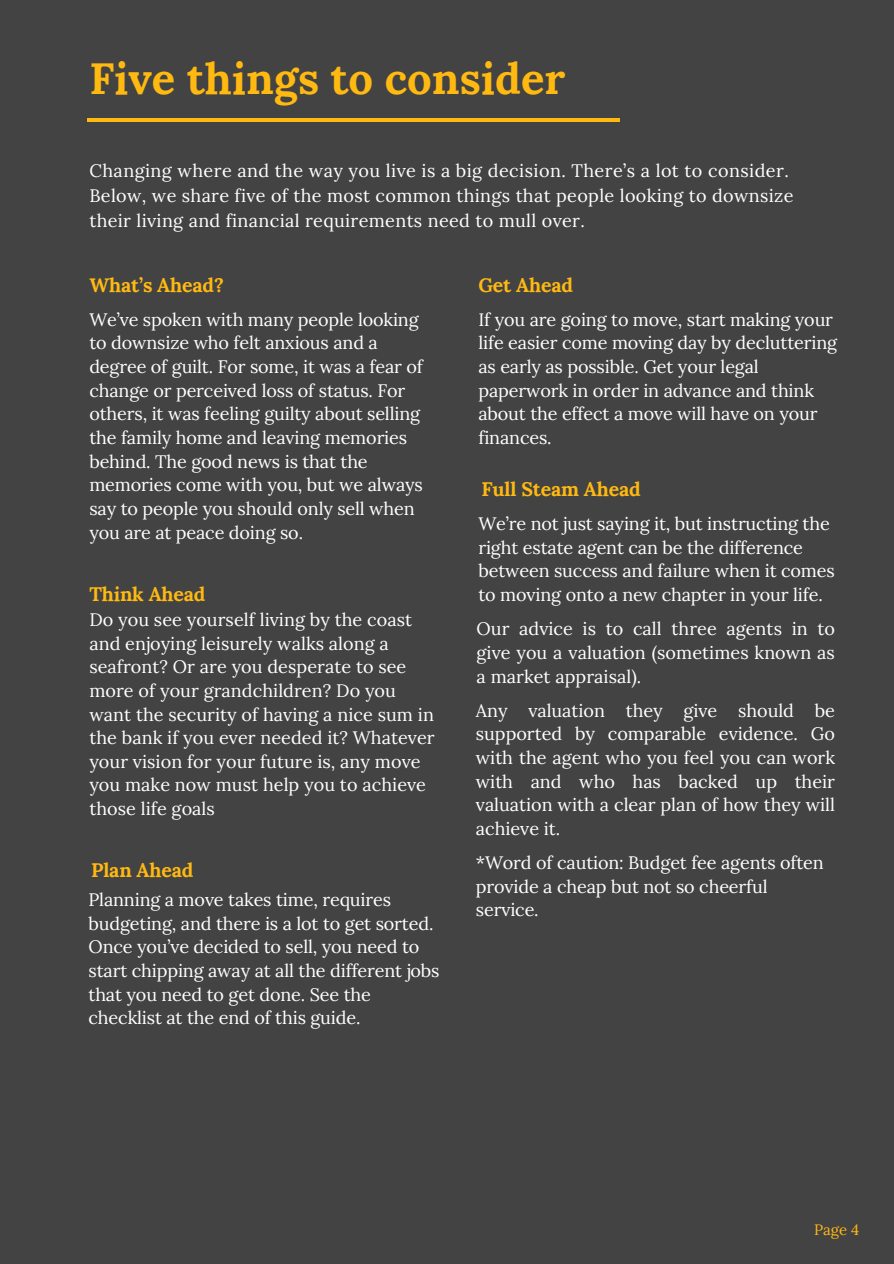
<style>
.page{position:relative;width:894px;height:1264px;background:#fff}
.page>*{position:absolute;margin:0;border:0;box-sizing:border-box;transform-origin:0 0}
.t1{font:700 43.5px "Lora";color:#ffb911}
.t2{font:700 19.5px "Lora";letter-spacing:-.01em;color:#ffb911}
.t3{font:18px/23.7px "Lora";letter-spacing:-.01em;color:#fff}
.t4{font:18px/24.8px "Lora";letter-spacing:.02em;color:#fff}
.t5{font:15px "Lora";color:#ffb911}
</style>
<div class="page">
<div style="left:0;top:0;width:893px;height:1263px;background:#434343"></div>
<hr style="left:88px;top:118px;width:531px;height:3px;background:#ffb911">
<h1 class="t1" style="left:89px;top:51px;width:477px">Five things to consider</h1>
<h3 class="t4" style="left:89px;top:158px;width:705px">Changing where and the way you live is a big decision. There’s a lot to consider.<br>Below, we share five of the most common things that people looking to downsize their living and financial requirements need to mull over.</h3>
<h2 class="t2" style="left:89px;top:272px;width:136px">What’s Ahead?</h2>
<h3 class="t2" style="left:478px;top:272px;width:96px">Get Ahead</h3>
<h3 class="t3" style="left:89px;top:307px;width:335px">We’ve spoken with many people looking to downsize who felt anxious and a degree of guilt. For some, it was a fear of change or perceived loss of status. For others, it was feeling guilty about selling the family home and leaving memories behind. The good news is that the memories come with you, but we always say to people you should only sell when you are at peace doing so.</h3>
<h2 class="t3" style="left:478px;top:307px;width:360px">If you are going to move, start making your life easier come moving day by decluttering as early as possible. Get your legal paperwork in order in advance and think about the effect a move will have on your finances.</h2>
<h3 class="t2" style="left:481px;top:477px;width:161px">Full Steam Ahead</h3>
<h3 class="t3" style="left:478px;top:511px;width:358px">We’re not just saying it, but instructing the right estate agent can be the difference between success and failure when it comes to moving onto a new chapter in your life.</h3>
<h2 class="t3" style="left:476px;top:616px;width:360px;text-align:justify">Our advice is to call three agents in to give you a valuation (sometimes known as a market appraisal).</h2>
<h3 class="t3" style="left:476px;top:698px;width:360px;text-align:justify">Any valuation they give should be supported by comparable evidence. Go with the agent who you feel you can work with and who has backed up their valuation with a clear plan of how they will achieve it.</h3>
<h2 class="t3" style="left:476px;top:850px;width:349px">*Word of caution: Budget fee agents often provide a cheap but not so cheerful service.</h2>
<h2 class="t2" style="left:89px;top:581px;width:118px">Think Ahead</h2>
<h3 class="t3" style="left:89px;top:607px;width:347px">Do you see yourself living by the coast and enjoying leisurely walks along a seafront? Or are you desperate to see more of your grandchildren? Do you want the security of having a nice sum in the bank if you ever needed it? Whatever your vision for your future is, any move you make now must help you to achieve those life goals</h3>
<h3 class="t2" style="left:91px;top:857px;width:104px">Plan Ahead</h3>
<h3 class="t3" style="left:88px;top:887px;width:352px">Planning a move takes time, requires budgeting, and there is a lot to get sorted.<br>Once you’ve decided to sell, you need to start chipping away at all the different jobs that you need to get done. See the checklist at the end of this guide.</h3>
<p class="t5" style="left:813px;top:1219px;width:47px">Page 4</p>
</div>
